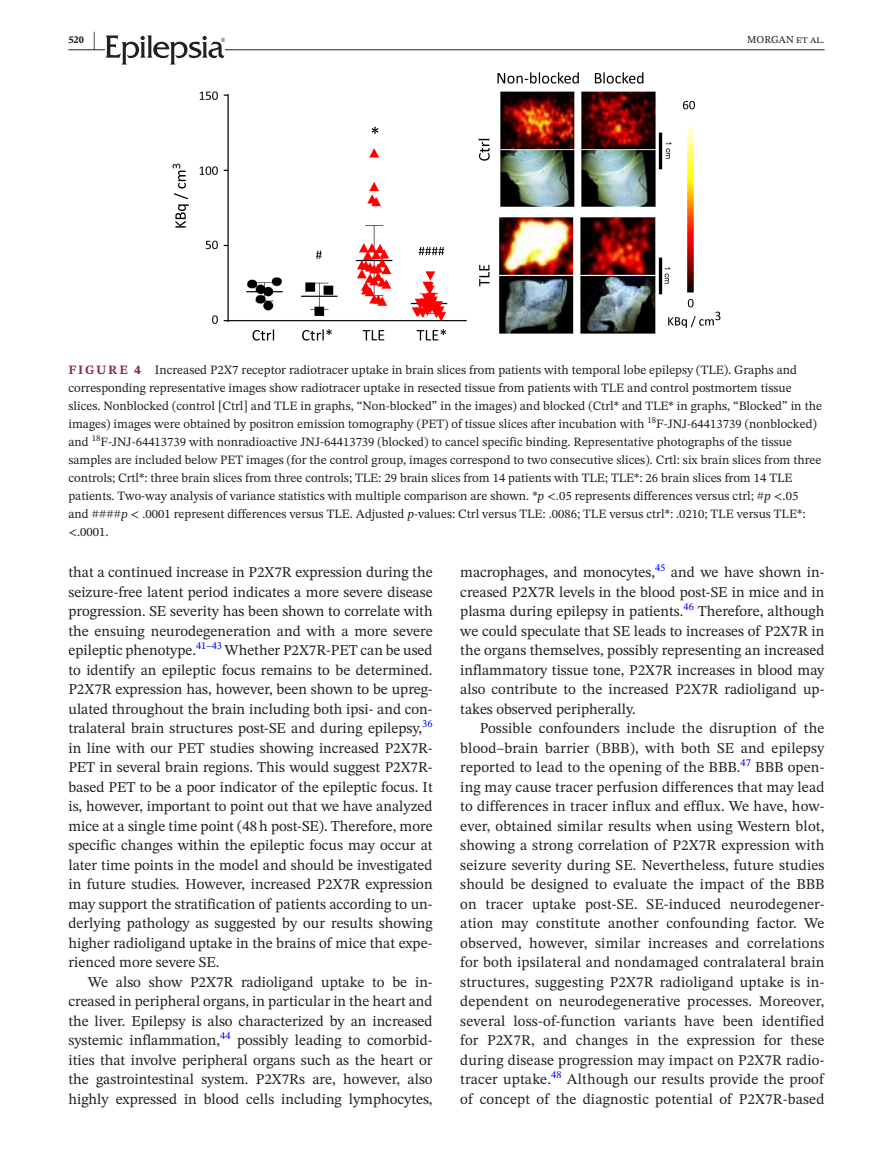
<style>
.page{position:relative;width:893px;height:1174px;background:#fff}
.page>*{position:absolute;margin:0;border:0;box-sizing:border-box;transform-origin:0 0}
.t1{font:15px/19.5px "STIX Two Text";color:#231f20;text-align:justify}
.t2{font:12.75px/18px "STIX Two Text";color:#231f20}
.t3{font:10.5px "STIX Two Text";color:#00f}
.t4{font:10.5px "STIX Two Text";color:#231f20}
.t5{font:700 10.5px "STIX Two Text";color:#231f20}
.t6{font:8.85px "STIX Two Text";color:#231f20}
.s1{font-size:21px}
.s2{font-weight:700;color:#8c284e}
.s3{font-style:italic}
.s4{font-family:"STIX"}
</style>
<div class="page">
<hr style="left:68px;top:49px;width:756px;height:1px;background:#231f20">
<svg style="left:105px;top:35px;width:120px;height:30px"></svg>
<img style="left:172px;top:72px;width:549px;height:269px">
<p class="t5" style="left:68px;top:32px;width:29px">520 <span class="s1">|</span></p>
<p class="t4" style="left:747px;top:32px;width:79px">MORGAN et al.</p>
<p class="t2" style="left:68px;top:361px;width:755px"><span class="s2">FIGURE 4</span> Increased P2X7 receptor radiotracer uptake in brain slices from patients with temporal lobe epilepsy (TLE). Graphs and corresponding representative images show radiotracer uptake in resected tissue from patients with TLE and control postmortem tissue slices. Nonblocked (control [Ctrl] and TLE in graphs, “Non-blocked” in the images) and blocked (Ctrl* and TLE* in graphs, “Blocked” in the images) images were obtained by positron emission tomography (PET) of tissue slices after incubation with</p>
<p class="t6" style="left:647px;top:413px;width:10px">18</p>
<p class="t2" style="left:656px;top:415px;width:162px">F-JNJ-64413739 (nonblocked)</p>
<p class="t2" style="left:68px;top:433px;width:22px">and</p>
<p class="t6" style="left:92px;top:431px;width:10px">18</p>
<p class="t2" style="left:68px;top:433px;width:754px;text-indent:32px">F-JNJ-64413739 with nonradioactive JNJ-64413739 (blocked) to cancel specific binding. Representative photographs of the tissue samples are included below PET images (for the control group, images correspond to two consecutive slices). Crtl: six brain slices from three controls; Crtl*: three brain slices from three controls; TLE: 29 brain slices from 14 patients with TLE; TLE*: 26 brain slices from 14 TLE patients. Two-way analysis of variance statistics with multiple comparison are shown. *<span class="s3">p</span> <span class="s4">&lt;</span>.05 represents differences versus ctrl; #<span class="s3">p</span> <span class="s4">&lt;</span>.05 and ####<span class="s3">p</span> <span class="s4">&lt;</span> .0001 represent differences versus TLE. Adjusted <span class="s3">p</span>-values: Ctrl versus TLE: .0086; TLE versus ctrl*: .0210; TLE versus TLE*: <span class="s4">&lt;</span>.0001.</p>
<p class="t1" style="left:68px;top:562px;width:366px">that a continued increase in P2X7R expression during the seizure-free latent period indicates a more severe disease progression. SE severity has been shown to correlate with the ensuing neurodegeneration and with a more severe epileptic phenotype.</p>
<p class="t3" style="left:196px;top:637px;width:28px">41–43</p>
<p class="t1" style="left:68px;top:640px;width:366px;text-indent:156px">Whether P2X7R-PET can be used to identify an epileptic focus remains to be determined.<br>P2X7R expression has, however, been shown to be upreg&shy;ulated throughout the brain including both ipsi- and con&shy;tralateral brain structures post-SE and during epilepsy,</p>
<p class="t3" style="left:422px;top:715px;width:12px">36</p>
<p class="t1" style="left:68px;top:738px;width:366px">in line with our PET studies showing increased P2X7R-PET in several brain regions. This would suggest P2X7R&shy;based PET to be a poor indicator of the epileptic focus. It is, however, important to point out that we have analyzed mice at a single time point (48h post-SE). Therefore, more specific changes within the epileptic focus may occur at later time points in the model and should be investigated in future studies. However, increased P2X7R expression may support the stratification of patients according to un&shy;derlying pathology as suggested by our results showing higher radioligand uptake in the brains of mice that expe&shy;rienced more severe SE.</p>
<p class="t1" style="left:68px;top:972px;width:366px;text-indent:19px">We also show P2X7R radioligand uptake to be in&shy;creased in peripheral organs, in particular in the heart and the liver. Epilepsy is also characterized by an increased systemic inflammation,</p>
<p class="t3" style="left:220px;top:1027px;width:12px">44</p>
<p class="t1" style="left:68px;top:1030px;width:366px;text-indent:169px">possibly leading to comorbid&shy;ities that involve peripheral organs such as the heart or the gastrointestinal system. P2X7Rs are, however, also highly expressed in blood cells including lymphocytes,</p>
<p class="t1" style="left:460px;top:562px;width:196px">macrophages, and monocytes,</p>
<p class="t3" style="left:655px;top:559px;width:12px">45</p>
<p class="t1" style="left:460px;top:562px;width:366px;text-indent:211px">and we have shown in&shy;creased P2X7R levels in the blood post-SE in mice and in plasma during epilepsy in patients.</p>
<p class="t3" style="left:683px;top:598px;width:12px">46</p>
<p class="t1" style="left:460px;top:601px;width:366px;text-indent:237px">Therefore, although we could speculate that SE leads to increases of P2X7R in the organs themselves, possibly representing an increased inflammatory tissue tone, P2X7R increases in blood may also contribute to the increased P2X7R radioligand up&shy;takes observed peripherally.</p>
<p class="t1" style="left:460px;top:718px;width:366px;text-indent:20px">Possible confounders include the disruption of the blood–brain barrier (BBB), with both SE and epilepsy reported to lead to the opening of the BBB.</p>
<p class="t3" style="left:741px;top:754px;width:12px">47</p>
<p class="t1" style="left:460px;top:757px;width:366px;text-indent:295px">BBB open&shy;ing may cause tracer perfusion differences that may lead to differences in tracer influx and efflux. We have, how&shy;ever, obtained similar results when using Western blot, showing a strong correlation of P2X7R expression with seizure severity during SE. Nevertheless, future studies should be designed to evaluate the impact of the BBB on tracer uptake post-SE. SE-induced neurodegener&shy;ation may constitute another confounding factor. We observed, however, similar increases and correlations for both ipsilateral and nondamaged contralateral brain structures, suggesting P2X7R radioligand uptake is in&shy;dependent on neurodegenerative processes. Moreover, several loss-of-function variants have been identified for P2X7R, and changes in the expression for these during disease progression may impact on P2X7R radio&shy;tracer uptake.</p>
<p class="t3" style="left:551px;top:1066px;width:12px">48</p>
<p class="t1" style="left:460px;top:1069px;width:366px;text-align:right">Although our results provide the proof<br>of concept of the diagnostic potential of P2X7R-based</p>
</div>
